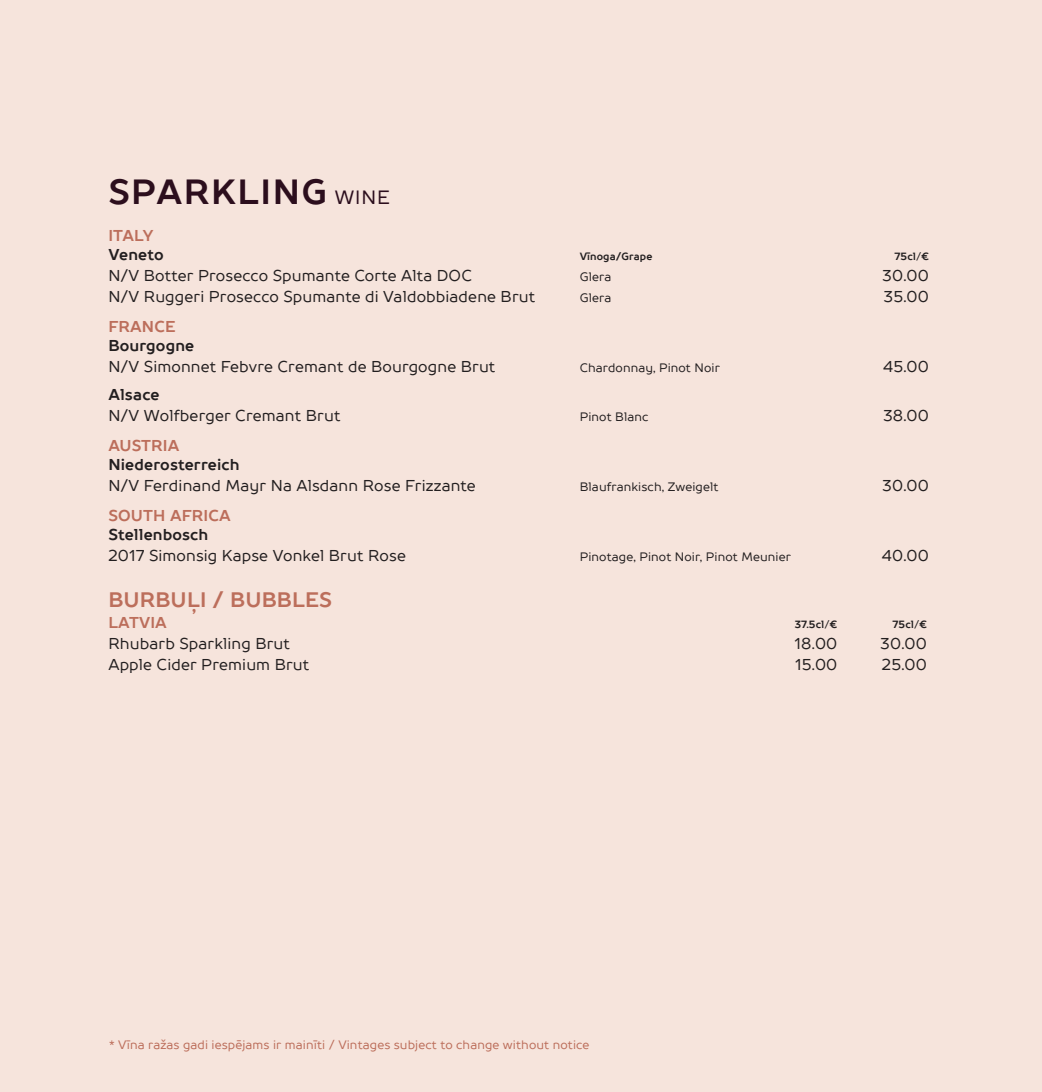
<style>
.page{position:relative;width:1042px;height:1092px;background:#fff}
.page>*{position:absolute;margin:0;border:0;box-sizing:border-box;transform-origin:0 0}
.t1{font:700 35px "TT Prosto Sans";letter-spacing:.05em;color:#2c0e1d;scale:.95 1}
.t2{font:700 21px "TT Prosto Sans";letter-spacing:.01em;color:#bc6e5b;scale:.95 1}
.t3{font:15.75px "TT Prosto Sans";letter-spacing:.01em;color:#231f20;scale:.95 1}
.t4{font:700 15.75px "TT Prosto Sans";letter-spacing:.01em;color:#231f20;scale:.95 1}
.t5{font:700 15.75px "TT Prosto Sans";letter-spacing:.01em;color:#bc6e5b;scale:.95 1}
.t6{font:12.25px "TT Prosto Sans";letter-spacing:.01em;color:#231f20;scale:.95 1}
.t7{font:12.25px "TT Prosto Sans";letter-spacing:.01em;color:#bc6e5b;scale:.95 1}
.t8{font:700 10.5px "TT Prosto Sans";letter-spacing:.01em;color:#231f20;scale:.95 1}
.s1{font-weight:400;font-size:19.25px}
.s2{font-weight:400}
</style>
<div class="page">
<div style="left:0;top:0;width:1042px;height:1091px;background:#f6e4dc"></div>
<h1 class="t1" style="left:108px;top:169px;width:298px">SPARKLING <span class="s1">WINE</span></h1>
<p class="t5" style="left:108px;top:225px;width:49px">ITALY</p>
<p class="t4" style="left:108px;top:244px;width:60px">Veneto</p>
<p class="t8" style="left:580px;top:249px;width:78px">Vīnoga/Grape</p>
<p class="t8" style="left:894px;top:249px;width:38px">75cl<span class="s2">/</span>€</p>
<p class="t3" style="left:108px;top:265px;width:384px">N/V Botter Prosecco Spumante Corte Alta DOC</p>
<p class="t6" style="left:580px;top:269px;width:35px">Glera</p>
<p class="t3" style="left:882px;top:265px;width:50px">30.00</p>
<p class="t3" style="left:108px;top:286px;width:451px">N/V Ruggeri Prosecco Spumante di Valdobbiadene Brut</p>
<p class="t6" style="left:580px;top:290px;width:35px">Glera</p>
<p class="t3" style="left:884px;top:286px;width:49px">35.00</p>
<p class="t5" style="left:108px;top:316px;width:72px">FRANCE</p>
<p class="t4" style="left:108px;top:335px;width:92px">Bourgogne</p>
<p class="t3" style="left:108px;top:356px;width:409px">N/V Simonnet Febvre Cremant de Bourgogne Brut</p>
<p class="t6" style="left:580px;top:360px;width:149px">Chardonnay, Pinot Noir</p>
<p class="t3" style="left:883px;top:356px;width:50px">45.00</p>
<p class="t4" style="left:108px;top:384px;width:55px">Alsace</p>
<p class="t3" style="left:108px;top:405px;width:246px">N/V Wolfberger Cremant Brut</p>
<p class="t6" style="left:580px;top:409px;width:74px">Pinot Blanc</p>
<p class="t3" style="left:883px;top:405px;width:49px">38.00</p>
<p class="t5" style="left:108px;top:435px;width:76px">AUSTRIA</p>
<p class="t4" style="left:108px;top:454px;width:140px">Niederosterreich</p>
<p class="t3" style="left:108px;top:475px;width:388px">N/V Ferdinand Mayr Na Alsdann Rose Frizzante</p>
<p class="t6" style="left:580px;top:479px;width:148px">Blaufrankisch, Zweigelt</p>
<p class="t3" style="left:882px;top:475px;width:50px">30.00</p>
<p class="t5" style="left:108px;top:505px;width:130px">SOUTH AFRICA</p>
<p class="t4" style="left:108px;top:524px;width:107px">Stellenbosch</p>
<p class="t3" style="left:108px;top:545px;width:315px">2017 Simonsig Kapse Vonkel Brut Rose</p>
<p class="t6" style="left:580px;top:549px;width:224px">Pinotage, Pinot Noir, Pinot Meunier</p>
<p class="t3" style="left:882px;top:545px;width:51px">40.00</p>
<h2 class="t2" style="left:108px;top:585px;width:237px">BURBUĻI / BUBBLES</h2>
<p class="t5" style="left:108px;top:612px;width:63px">LATVIA</p>
<p class="t8" style="left:795px;top:617px;width:46px">37.5cl<span class="s2">/</span>€</p>
<p class="t8" style="left:892px;top:617px;width:38px">75cl<span class="s2">/</span>€</p>
<p class="t3" style="left:108px;top:633px;width:193px">Rhubarb Sparkling Brut</p>
<p class="t3" style="left:794px;top:633px;width:46px">18.00</p>
<p class="t3" style="left:880px;top:633px;width:50px">30.00</p>
<p class="t3" style="left:108px;top:654px;width:213px">Apple Cider Premium Brut</p>
<p class="t3" style="left:795px;top:654px;width:46px">15.00</p>
<p class="t3" style="left:882px;top:654px;width:49px">25.00</p>
<p class="t7" style="left:109px;top:1036px;width:507px">* Vīna ražas gadi iespējams ir mainīti / Vintages subject to change without notice</p>
</div>
